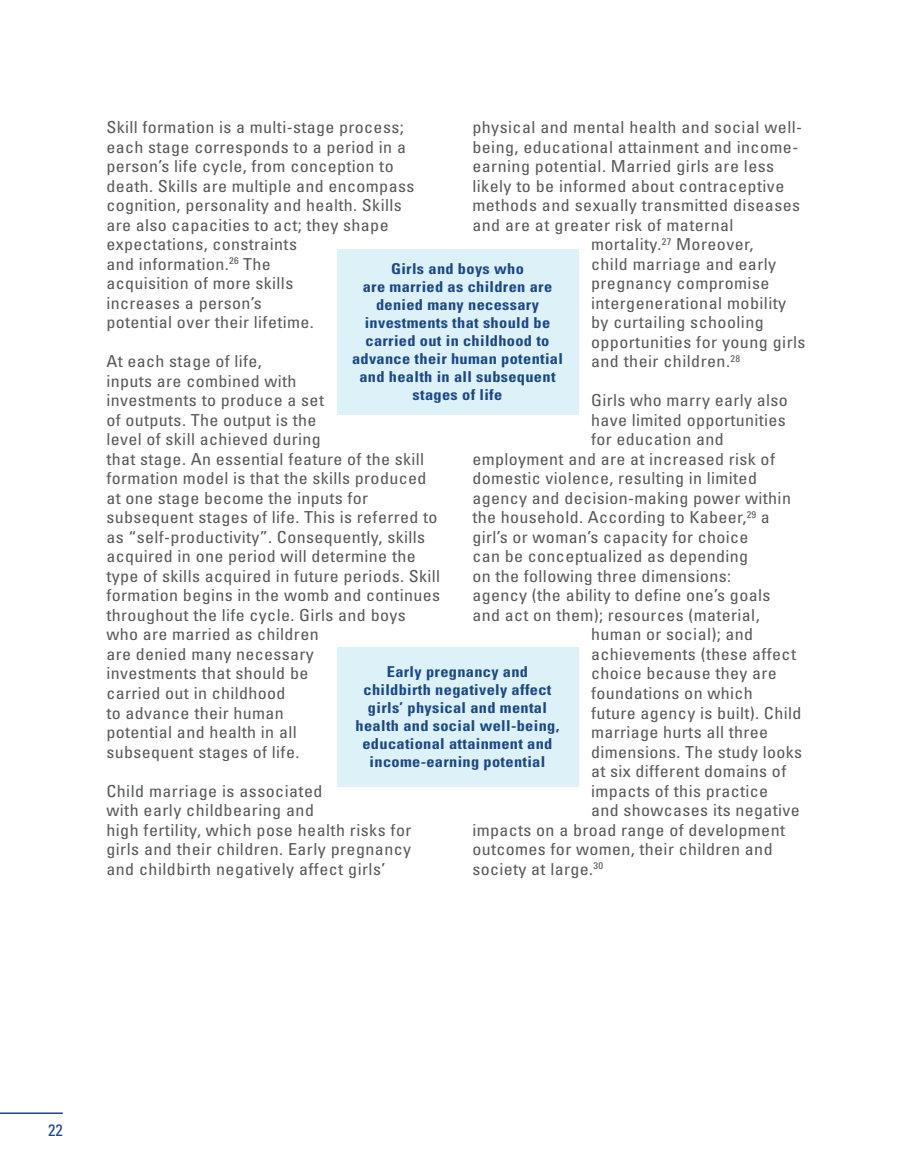
<style>
.page{position:relative;width:915px;height:1166px;background:#fff}
.page>*{position:absolute;margin:0;border:0;box-sizing:border-box;transform-origin:0 0}
.bodytext-e{font:condensed 16.5px/19.5px "Univers LT Std";letter-spacing:.02em;color:#58595b;scale:1.09 1}
.t1{font:condensed 16.5px "Univers LT Std";color:#1a4787}
.quote-e{font:700 condensed 15px/18px "Univers LT Std";letter-spacing:.02em;color:#1a4787;text-align:center;scale:1.09 1}
</style>
<div class="page">
<hr style="left:0;top:1112px;width:63px;height:1px;background:#1a4787">
<div style="left:336px;top:249px;width:242px;height:165px;background:#dcf1f8"></div>
<div style="left:336px;top:646px;width:242px;height:140px;background:#dcf1f8"></div>
<p class="bodytext-e" style="left:106px;top:117px;width:284px">Skill formation is a multi-stage process; each stage corresponds to a period in a person’s life cycle, from conception to death. Skills are multiple and encompass cognition, personality and health. Skills are also capacities to act; they shape expectations, constraints<br>and information.<sup>26</sup> The<br>acquisition of more skills<br>increases a person’s<br>potential over their lifetime.</p>
<p class="bodytext-e" style="left:106px;top:351px;width:307px">At each stage of life,<br>inputs are combined with<br>investments to produce a set<br>of outputs. The output is the<br>level of skill achieved during<br>that stage. An essential feature of the skill formation model is that the skills produced at one stage become the inputs for subsequent stages of life. This is referred to as “self-productivity”. Consequently, skills acquired in one period will determine the type of skills acquired in future periods. Skill formation begins in the womb and continues throughout the life cycle. Girls and boys who are married as children<br>are denied many necessary<br>investments that should be<br>carried out in childhood<br>to advance their human<br>potential and health in all<br>subsequent stages of life.</p>
<p class="bodytext-e" style="left:106px;top:780px;width:281px">Child marriage is associated<br>with early childbearing and<br>high fertility, which pose health risks for girls and their children. Early pregnancy and childbirth negatively affect girls’</p>
<p class="bodytext-e" style="left:472px;top:117px;width:304px">physical and mental health and social well-</p>
<p class="bodytext-e" style="left:472px;top:137px;width:300px">being, educational attainment and income-</p>
<p class="bodytext-e" style="left:472px;top:156px;width:278px">earning potential. Married girls are less</p>
<p class="bodytext-e" style="left:472px;top:176px;width:287px">likely to be informed about contraceptive</p>
<p class="bodytext-e" style="left:472px;top:195px;width:302px">methods and sexually transmitted diseases</p>
<p class="bodytext-e" style="left:472px;top:215px;width:241px">and are at greater risk of maternal</p>
<p class="bodytext-e" style="left:590px;top:234px;width:150px">mortality.<sup>27</sup> Moreover,</p>
<p class="bodytext-e" style="left:590px;top:254px;width:171px">child marriage and early</p>
<p class="bodytext-e" style="left:590px;top:273px;width:165px">pregnancy compromise</p>
<p class="bodytext-e" style="left:590px;top:293px;width:180px">intergenerational mobility</p>
<p class="bodytext-e" style="left:590px;top:312px;width:160px">by curtailing schooling</p>
<p class="bodytext-e" style="left:590px;top:332px;width:198px">opportunities for young girls</p>
<p class="bodytext-e" style="left:590px;top:351px;width:138px">and their children.<sup>28</sup></p>
<p class="bodytext-e" style="left:590px;top:390px;width:182px">Girls who marry early also</p>
<p class="bodytext-e" style="left:590px;top:410px;width:180px">have limited opportunities</p>
<p class="bodytext-e" style="left:590px;top:429px;width:123px">for education and</p>
<p class="bodytext-e" style="left:472px;top:449px;width:279px">employment and are at increased risk of</p>
<p class="bodytext-e" style="left:472px;top:468px;width:262px">domestic violence, resulting in limited</p>
<p class="bodytext-e" style="left:472px;top:488px;width:294px">agency and decision-making power within</p>
<p class="bodytext-e" style="left:472px;top:507px;width:274px">the household. According to Kabeer,<sup>29</sup> a</p>
<p class="bodytext-e" style="left:472px;top:527px;width:255px">girl’s or woman’s capacity for choice</p>
<p class="bodytext-e" style="left:472px;top:546px;width:254px">can be conceptualized as depending</p>
<p class="bodytext-e" style="left:472px;top:566px;width:239px">on the following three dimensions:</p>
<p class="bodytext-e" style="left:472px;top:585px;width:275px">agency (the ability to define one’s goals</p>
<p class="bodytext-e" style="left:472px;top:605px;width:265px">and act on them); resources (material,</p>
<p class="bodytext-e" style="left:590px;top:624px;width:150px">human or social); and</p>
<p class="bodytext-e" style="left:590px;top:644px;width:189px">achievements (these affect</p>
<p class="bodytext-e" style="left:590px;top:663px;width:172px">choice because they are</p>
<p class="bodytext-e" style="left:590px;top:683px;width:150px">foundations on which</p>
<p class="bodytext-e" style="left:590px;top:702px;width:194px">future agency is built). Child</p>
<p class="bodytext-e" style="left:590px;top:722px;width:164px">marriage hurts all three</p>
<p class="bodytext-e" style="left:590px;top:741px;width:195px">dimensions. The study looks</p>
<p class="bodytext-e" style="left:590px;top:761px;width:181px">at six different domains of</p>
<p class="bodytext-e" style="left:590px;top:780px;width:164px">impacts of this practice</p>
<p class="bodytext-e" style="left:590px;top:800px;width:193px">and showcases its negative</p>
<p class="bodytext-e" style="left:472px;top:819px;width:288px">impacts on a broad range of development</p>
<p class="bodytext-e" style="left:472px;top:839px;width:277px">outcomes for women, their children and</p>
<p class="bodytext-e" style="left:472px;top:858px;width:121px">society at large.<sup>30</sup></p>
<p class="quote-e" style="left:352px;top:259px;width:195px">Girls and boys who<br>are married as children are denied many necessary investments that should be carried out in childhood to advance their human potential and health in all subsequent stages of life</p>
<p class="quote-e" style="left:355px;top:662px;width:188px">Early pregnancy and childbirth negatively affect girls’ physical and mental health and social well-being, educational attainment and income-earning potential</p>
<p class="t1" style="left:48px;top:1119px;width:16px">22</p>
</div>
